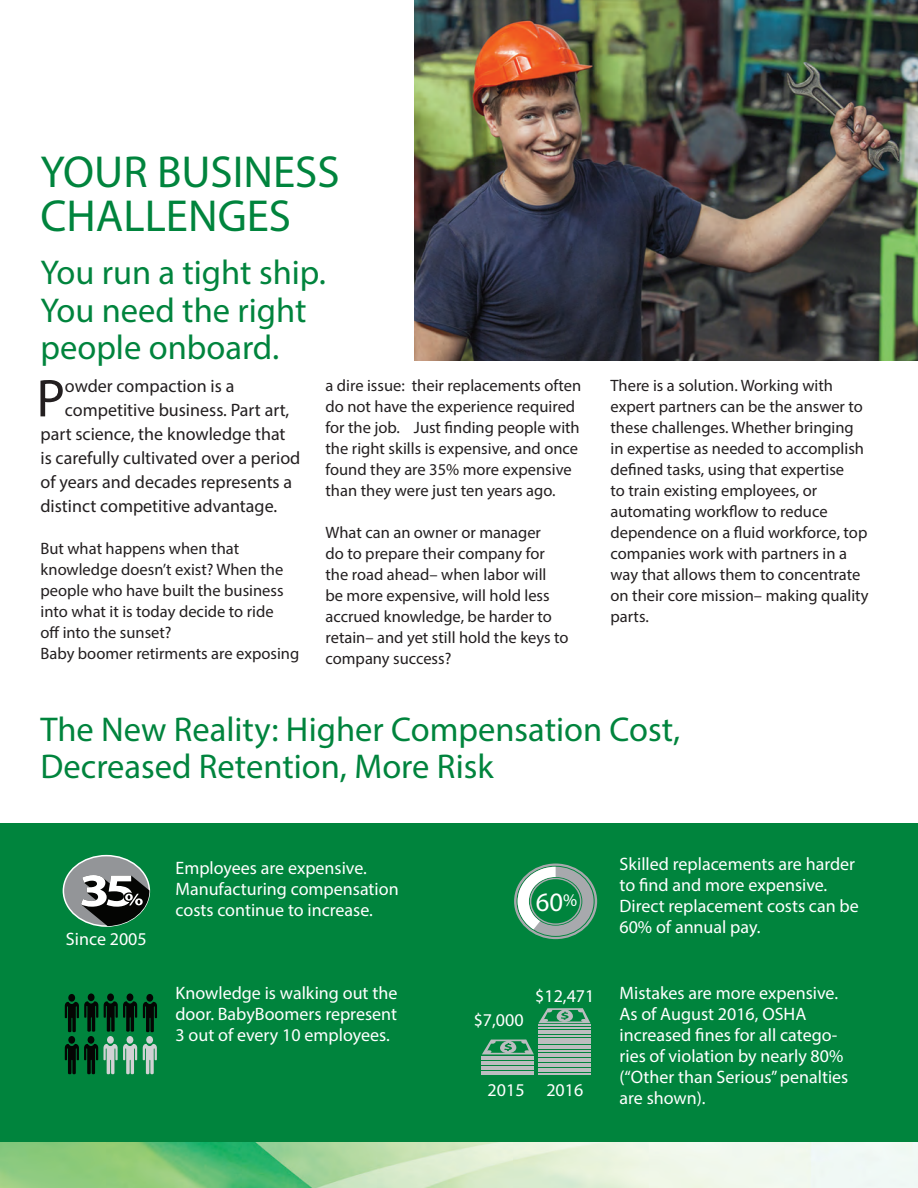
<style>
.page{position:relative;width:918px;height:1188px;background:#fff}
.page>*{position:absolute;margin:0;border:0;box-sizing:border-box;transform-origin:0 0}
.t1{font:53.55px "Myriad Pro";color:#231f20}
.t2{font:45px/43.5px "Myriad Pro";color:#00843d}
.t3{font:34.5px/37.5px "Myriad Pro";color:#00843d}
.t4{font:26.7px "Myriad Pro";color:#fff}
.t5{font:18px/21px "Myriad Pro";color:#fff}
.t6{font:18px "Myriad Pro";color:#231f20}
.t7{font:16.5px/21px "Myriad Pro";color:#231f20}
</style>
<div class="page">
<img style="left:0;top:1142px;width:918px;height:46px">
<div style="left:0;top:823px;width:918px;height:319px;background:#00843d"></div>
<img style="left:415px;top:0;width:503px;height:361px">
<div style="left:63px;top:856px;width:86px;height:70px;background:#939598;border-radius:50%"></div>
<div style="left:63px;top:855px;width:87px;height:72px;border:2px solid #fff;border-radius:50%"></div>
<svg style="left:81px;top:875px;width:68px;height:51px"></svg>
<div style="left:107px;top:993px;width:7px;height:8px;background:#040503;border-radius:50%"></div>
<div style="left:88px;top:993px;width:7px;height:8px;background:#040503;border-radius:50%"></div>
<div style="left:68px;top:1036px;width:7px;height:8px;background:#040503;border-radius:50%"></div>
<div style="left:127px;top:993px;width:6px;height:8px;background:#040503;border-radius:50%"></div>
<svg style="left:104px;top:1001px;width:33px;height:31px"></svg>
<div style="left:127px;top:1036px;width:6px;height:8px;background:#d1d2d4;border-radius:50%"></div>
<div style="left:107px;top:1036px;width:7px;height:8px;background:#d1d2d4;border-radius:50%"></div>
<div style="left:88px;top:1036px;width:6px;height:8px;background:#040503;border-radius:50%"></div>
<svg style="left:65px;top:1044px;width:72px;height:30px"></svg>
<div style="left:146px;top:994px;width:7px;height:8px;background:#040503;border-radius:50%"></div>
<svg style="left:143px;top:1002px;width:14px;height:30px"></svg>
<div style="left:146px;top:1036px;width:7px;height:8px;background:#d1d2d4;border-radius:50%"></div>
<svg style="left:143px;top:1044px;width:14px;height:30px"></svg>
<div style="left:68px;top:994px;width:7px;height:8px;background:#040503;border-radius:50%"></div>
<svg style="left:65px;top:1001px;width:33px;height:31px"></svg>
<svg style="left:514px;top:864px;width:83px;height:75px"></svg>
<svg style="left:482px;top:1040px;width:52px;height:14px"></svg>
<hr style="left:482px;top:1056px;width:52px;height:1px;background:#bcbdc0">
<hr style="left:482px;top:1058px;width:52px;height:2px;background:#bcbdc0">
<hr style="left:482px;top:1061px;width:52px;height:2px;background:#bcbdc0">
<hr style="left:482px;top:1064px;width:52px;height:1px;background:#bcbdc0">
<hr style="left:482px;top:1066px;width:52px;height:2px;background:#bcbdc0">
<hr style="left:538px;top:1038px;width:52px;height:1px;background:#bcbdc0">
<hr style="left:538px;top:1040px;width:52px;height:2px;background:#bcbdc0">
<hr style="left:538px;top:1043px;width:52px;height:1px;background:#bcbdc0">
<hr style="left:538px;top:1045px;width:52px;height:2px;background:#bcbdc0">
<hr style="left:538px;top:1048px;width:52px;height:1px;background:#bcbdc0">
<hr style="left:482px;top:1069px;width:52px;height:1px;background:#bcbdc0">
<hr style="left:482px;top:1071px;width:52px;height:2px;background:#bcbdc0">
<hr style="left:482px;top:1073px;width:52px;height:2px;background:#bcbdc0">
<hr style="left:538px;top:1063px;width:52px;height:2px;background:#bcbdc0">
<hr style="left:538px;top:1066px;width:52px;height:1px;background:#bcbdc0">
<hr style="left:538px;top:1068px;width:52px;height:2px;background:#bcbdc0">
<hr style="left:538px;top:1071px;width:52px;height:1px;background:#bcbdc0">
<hr style="left:538px;top:1073px;width:52px;height:1px;background:#bcbdc0">
<hr style="left:538px;top:1051px;width:52px;height:1px;background:#bcbdc0">
<hr style="left:538px;top:1053px;width:52px;height:1px;background:#bcbdc0">
<hr style="left:538px;top:1055px;width:52px;height:2px;background:#bcbdc0">
<hr style="left:538px;top:1058px;width:52px;height:1px;background:#bcbdc0">
<hr style="left:538px;top:1060px;width:52px;height:2px;background:#bcbdc0">
<svg style="left:538px;top:1008px;width:52px;height:15px"></svg>
<hr style="left:538px;top:1025px;width:52px;height:1px;background:#bcbdc0">
<hr style="left:538px;top:1027px;width:52px;height:2px;background:#bcbdc0">
<hr style="left:538px;top:1030px;width:52px;height:1px;background:#bcbdc0">
<hr style="left:538px;top:1032px;width:52px;height:2px;background:#bcbdc0">
<hr style="left:538px;top:1035px;width:52px;height:1px;background:#bcbdc0">
<h2 class="t2" style="left:40px;top:150px;width:301px">YOUR BUSINESS<br>CHALLENGES</h2>
<h3 class="t3" style="left:40px;top:253px;width:287px">You run a tight ship.<br>You need the right people onboard.</h3>
<h1 class="t1" style="left:36px;top:365px;width:30px">P</h1>
<p class="t6" style="left:65px;top:375px;width:171px">owder compaction is a</p>
<p class="t6" style="left:65px;top:399px;width:226px">competitive business. Part art,</p>
<p class="t6" style="left:40px;top:423px;width:247px">part science, the knowledge that</p>
<p class="t6" style="left:40px;top:447px;width:261px">is carefully cultivated over a period</p>
<p class="t6" style="left:40px;top:471px;width:253px">of years and decades represents a</p>
<p class="t6" style="left:40px;top:495px;width:238px">distinct competitive advantage.</p>
<p class="t7" style="left:40px;top:538px;width:260px">But what happens when that knowledge doesn’t exist? When the people who have built the business into what it is today decide to ride<br>off into the sunset?<br>Baby boomer retirments are exposing</p>
<p class="t7" style="left:326px;top:375px;width:257px">a dire issue: their replacements often do not have the experience required for the job. Just finding people with the right skills is expensive, and once found they are 35% more expensive than they were just ten years ago.</p>
<p class="t7" style="left:326px;top:522px;width:244px">What can an owner or manager<br>do to prepare their company for the road ahead– when labor will<br>be more expensive, will hold less accrued knowledge, be harder to retain– and yet still hold the keys to company success?</p>
<p class="t7" style="left:611px;top:375px;width:260px">There is a solution. Working with expert partners can be the answer to these challenges. Whether bringing in expertise as needed to accomplish defined tasks, using that expertise<br>to train existing employees, or automating workflow to reduce dependence on a fluid workforce, top companies work with partners in a way that allows them to concentrate on their core mission– making quality parts.</p>
<h3 class="t3" style="left:40px;top:710px;width:641px">The New Reality: Higher Compensation Cost,<br>Decreased Retention, More Risk</h3>
<p class="t5" style="left:66px;top:928px;width:82px">Since 2005</p>
<p class="t5" style="left:176px;top:858px;width:225px">Employees are expensive.<br>Manufacturing compensation costs continue to increase.</p>
<p class="t5" style="left:620px;top:853px;width:241px">Skilled replacements are harder to find and more expensive.<br>Direct replacement costs can be<br>60% of annual pay.</p>
<h3 class="t4" style="left:536px;top:886px;width:43px">60<sup>%</sup></h3>
<p class="t5" style="left:176px;top:982px;width:223px;text-align:justify">Knowledge is walking out the door. BabyBoomers represent 3 out of every 10 employees.</p>
<p class="t5" style="left:620px;top:983px;width:230px">Mistakes are more expensive.<br>As of August 2016, OSHA increased fines for all catego&shy;ries of violation by nearly 80% (“Other than Serious” penalties are shown).</p>
<p class="t5" style="left:535px;top:986px;width:61px">$12,471</p>
<p class="t5" style="left:474px;top:1010px;width:51px">$7,000</p>
<p class="t5" style="left:488px;top:1079px;width:97px">2015 2016</p>
</div>
